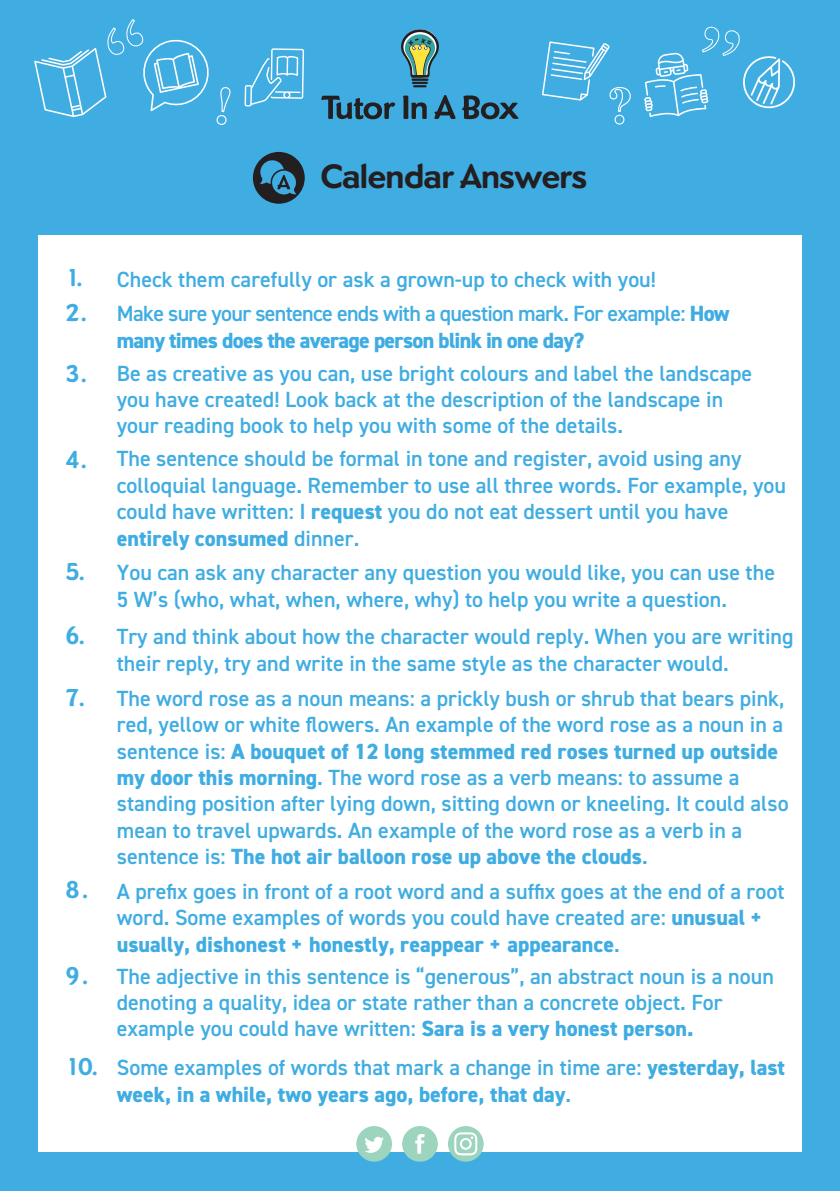
<style>
.page{position:relative;width:840px;height:1191px;background:#fff}
.page>*{position:absolute;margin:0;border:0;box-sizing:border-box;transform-origin:0 0}
.t1{font:700 35.2px "Dundee";color:#231f20}
.t2{font:700 25.4px "Dundee";color:#40ade2}
.t3{font:600 22px/26.4px "DIN2014";color:#40ade2}
.t4{font:800 22px/26.4px "DIN2014";color:#40ade2}
.t5{font:600 22px/26.4px "DIN2014";letter-spacing:-.03em;color:#40ade2}
.s1{font-family:"Dundee";font-weight:700;font-size:25.4px}
.s2{font-weight:800}
.s3{font-weight:600}
</style>
<div class="page">
<div style="left:0;top:0;width:839px;height:1191px;background:#40ade2"></div>
<div style="left:38px;top:235px;width:763px;height:917px;background:#fff"></div>
<svg style="left:321px;top:96px;width:74px;height:23px"></svg>
<svg style="left:403px;top:96px;width:23px;height:23px"></svg>
<svg style="left:434px;top:95px;width:21px;height:24px"></svg>
<svg style="left:462px;top:95px;width:56px;height:24px"></svg>
<svg style="left:401px;top:29px;width:38px;height:58px"></svg>
<div style="left:356px;top:1126px;width:36px;height:35px;background:#9cd4bd;border-radius:50%"></div>
<svg style="left:365px;top:1136px;width:19px;height:16px"></svg>
<div style="left:402px;top:1126px;width:35px;height:35px;background:#9cd4bd;border-radius:50%"></div>
<svg style="left:415px;top:1134px;width:9px;height:19px"></svg>
<div style="left:447px;top:1126px;width:36px;height:35px;background:#9cd4bd;border-radius:50%"></div>
<svg style="left:454px;top:1132px;width:23px;height:23px"></svg>
<svg style="left:244px;top:48px;width:60px;height:58px"></svg>
<svg style="left:644px;top:26px;width:152px;height:91px"></svg>
<svg style="left:34px;top:19px;width:197px;height:106px"></svg>
<svg style="left:542px;top:41px;width:89px;height:84px"></svg>
<div style="left:253px;top:152px;width:51px;height:52px;background:#231f20;border-radius:50%"></div>
<svg style="left:260px;top:159px;width:36px;height:36px"></svg>
<h1 class="t1" style="left:320px;top:155px;width:268px">Calendar Answers</h1>
<p class="t3" style="left:65px;top:266px;width:592px"><span class="s1">1.</span> Check them carefully or ask a grown-up to check with you!</p>
<p class="t5" style="left:117px;top:300px;width:614px;text-indent:-51px"><span class="s1">2.</span> Make sure your sentence ends with a question mark. For example: <span class="s2">How many times does the average person blink in one day?</span></p>
<p class="t3" style="left:117px;top:359px;width:636px">Be as creative as you can, use bright colours and label the landscape you have created! Look back at the description of the landscape in your reading book to help you with some of the details.</p>
<p class="t2" style="left:65px;top:359px;width:24px">3.</p>
<p class="t2" style="left:65px;top:445px;width:24px">4.</p>
<p class="t3" style="left:117px;top:445px;width:670px">The sentence should be formal in tone and register, avoid using any colloquial language. Remember to use all three words. For example, you could have written: I <span class="s2">request</span> you do not eat dessert until you have <span class="s2">entirely consumed</span> dinner.</p>
<p class="t3" style="left:65px;top:559px;width:710px;text-align:center"><span class="s1">5.</span> You can ask any character any question you would like, you can use the<br>5 W’s (who, what, when, where, why) to help you write a question.</p>
<p class="t3" style="left:65px;top:623px;width:729px;text-align:center"><span class="s1">6.</span> Try and think about how the character would reply. When you are writing their reply, try and write in the same style as the character would.</p>
<p class="t3" style="left:117px;top:684px;width:673px;text-indent:-51px"><span class="s1">7.</span> The word rose as a noun means: a prickly bush or shrub that bears pink, red, yellow or white flowers. An example of the word rose as a noun in a sentence is: <span class="s2">A bouquet of 12 long stemmed red roses turned up outside my door this morning</span>. The word rose as a verb means: to assume a standing position after lying down, sitting down or kneeling. It could also mean to travel upwards. An example of the word rose as a verb in a sentence is: <span class="s2">The hot air balloon rose up above the clouds</span>.</p>
<p class="t3" style="left:117px;top:877px;width:668px;text-indent:-51px"><span class="s1">8 .</span> A prefix goes in front of a root word and a suffix goes at the end of a root word. Some examples of words you could have created are: <span class="s2">unusual + usually, dishonest + honestly, reappear + appearance</span>.</p>
<p class="t3" style="left:117px;top:962px;width:658px;text-indent:-51px"><span class="s1">9 .</span> The adjective in this sentence is “generous”, an abstract noun is a noun denoting a quality, idea or state rather than a concrete object. For example you could have written: <span class="s2">Sara is a very honest person.</span></p>
<p class="t4" style="left:117px;top:1054px;width:669px;text-indent:-51px"><span class="s1">10.</span> <span class="s3">Some examples of words that mark a change in time are:</span> yesterday, last week, in a while, two years ago, before, that day<span class="s3">.</span></p>
</div>
